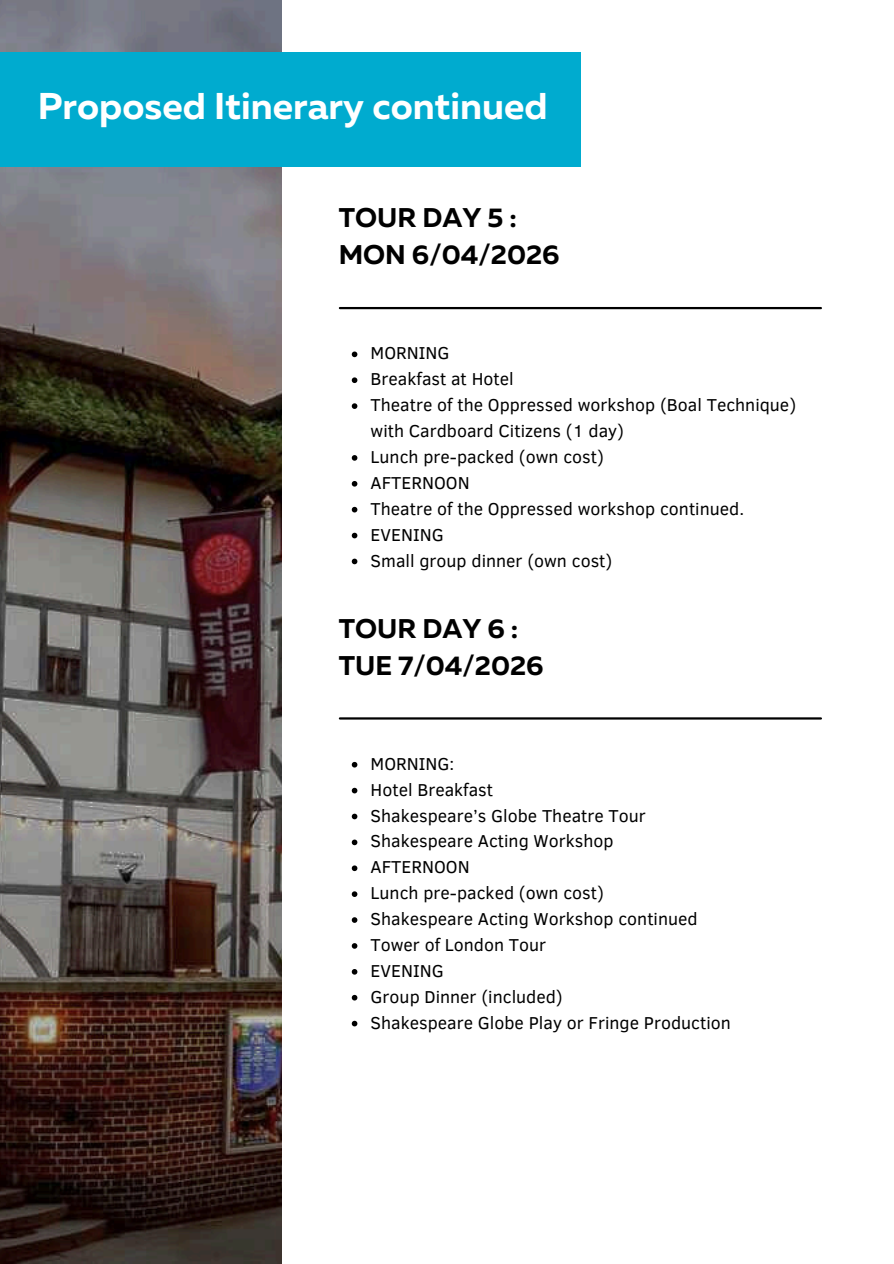
<style>
.page{position:relative;width:894px;height:1264px;background:#fff}
.page>*{position:absolute;margin:0;border:0;box-sizing:border-box;transform-origin:0 0}
.t1{font:700 37.2px "Muller";color:#fff}
.t2{font:700 27px/37.2px "Muller";color:#000}
.t3{font:17.7px/25.8px "Clear Sans";color:#000}
</style>
<div class="page">
<img style="left:0;top:0;width:281px;height:1263px">
<hr style="left:340px;top:307px;width:480px;height:2px;background:#000">
<svg style="left:351px;top:351px;width:6px;height:6px"></svg>
<svg style="left:351px;top:377px;width:6px;height:6px"></svg>
<svg style="left:351px;top:403px;width:6px;height:6px"></svg>
<svg style="left:351px;top:455px;width:6px;height:5px"></svg>
<svg style="left:351px;top:481px;width:6px;height:5px"></svg>
<svg style="left:351px;top:507px;width:6px;height:5px"></svg>
<svg style="left:351px;top:532px;width:6px;height:6px"></svg>
<svg style="left:351px;top:558px;width:6px;height:6px"></svg>
<hr style="left:340px;top:717px;width:480px;height:2px;background:#000">
<svg style="left:351px;top:762px;width:6px;height:5px"></svg>
<svg style="left:351px;top:787px;width:6px;height:6px"></svg>
<svg style="left:351px;top:813px;width:6px;height:6px"></svg>
<svg style="left:351px;top:839px;width:6px;height:6px"></svg>
<svg style="left:351px;top:865px;width:6px;height:6px"></svg>
<svg style="left:351px;top:891px;width:6px;height:6px"></svg>
<svg style="left:351px;top:917px;width:6px;height:5px"></svg>
<svg style="left:351px;top:943px;width:6px;height:5px"></svg>
<svg style="left:351px;top:969px;width:6px;height:5px"></svg>
<svg style="left:351px;top:994px;width:6px;height:6px"></svg>
<svg style="left:351px;top:1020px;width:6px;height:6px"></svg>
<div style="left:0;top:52px;width:580px;height:114px;background:#00abcf"></div>
<p class="t1" style="left:38px;top:90px;width:511px">Proposed Itinerary continued</p>
<p class="t2" style="left:338px;top:201px;width:222px">TOUR DAY 5 :<br>MON 6/04/2026</p>
<p class="t3" style="left:370px;top:339px;width:80px">MORNING</p>
<h1 class="t3" style="left:370px;top:365px;width:144px">Breakfast at Hotel</h1>
<h2 class="t3" style="left:370px;top:391px;width:427px">Theatre of the Oppressed workshop (Boal Technique) with Cardboard Citizens (1 day)</h2>
<p class="t3" style="left:370px;top:443px;width:235px">Lunch pre-packed (own cost)</p>
<p class="t3" style="left:370px;top:469px;width:101px">AFTERNOON</p>
<p class="t3" style="left:370px;top:494px;width:375px">Theatre of the Oppressed workshop continued.</p>
<p class="t3" style="left:370px;top:520px;width:75px">EVENING</p>
<p class="t3" style="left:370px;top:546px;width:243px">Small group dinner (own cost)</p>
<p class="t2" style="left:338px;top:611px;width:206px">TOUR DAY 6 :<br>TUE 7/04/2026</p>
<p class="t3" style="left:370px;top:749px;width:85px">MORNING:</p>
<p class="t3" style="left:370px;top:775px;width:124px">Hotel Breakfast</p>
<h2 class="t3" style="left:370px;top:801px;width:277px">Shakespeare’s Globe Theatre Tour</h2>
<p class="t3" style="left:370px;top:827px;width:244px">Shakespeare Acting Workshop</p>
<p class="t3" style="left:370px;top:853px;width:101px">AFTERNOON</p>
<p class="t3" style="left:370px;top:879px;width:235px">Lunch pre-packed (own cost)</p>
<p class="t3" style="left:370px;top:905px;width:328px">Shakespeare Acting Workshop continued</p>
<p class="t3" style="left:370px;top:931px;width:177px">Tower of London Tour</p>
<p class="t3" style="left:370px;top:956px;width:75px">EVENING</p>
<p class="t3" style="left:370px;top:982px;width:194px">Group Dinner (included)</p>
<p class="t3" style="left:370px;top:1008px;width:362px">Shakespeare Globe Play or Fringe Production</p>
</div>
